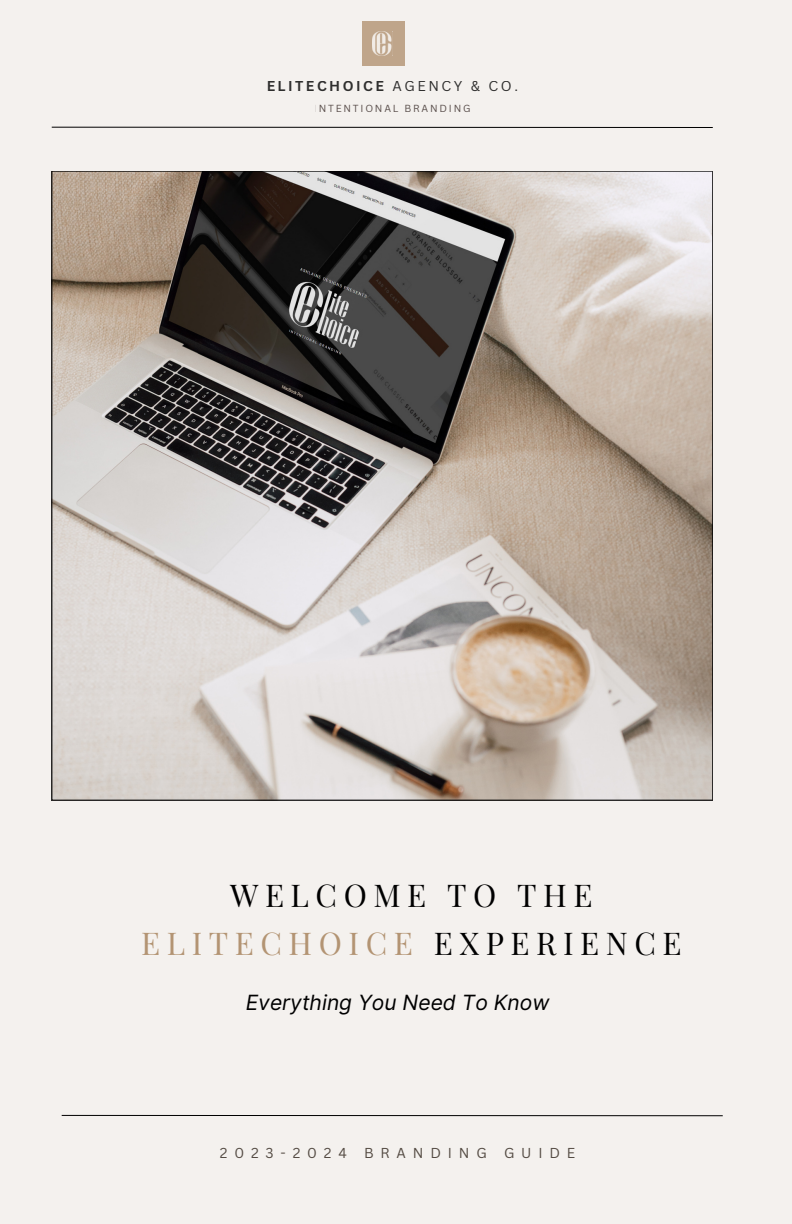
<style>
.page{position:relative;width:792px;height:1224px;background:#f4f1ee}
.page>*{position:absolute;margin:0;border:0;box-sizing:border-box;transform-origin:0 0}
.t1{font:31.3px/48px "Playfair Display";letter-spacing:.21em;color:#000;text-align:center}
.t2{font:italic 21px "Inter";color:#000}
.t3{font:14px "Canva Sans";letter-spacing:.49em;color:#544b43}
.t4{font:700 14px "Canva Sans";letter-spacing:.18em;color:#000}
.t5{font:10px "Canva Sans";letter-spacing:.18em;color:#372a27}
.s1{font-weight:400}
.s2{color:#b39473}
</style>
<div class="page">
<svg style="left:51px;top:126px;width:662px;height:2px"></svg>
<svg style="left:61px;top:1115px;width:662px;height:1px"></svg>
<div style="left:363px;top:21px;width:42px;height:45px;background:#bfa58a"></div>
<img style="left:373px;top:31px;width:19px;height:25px">
<svg style="left:52px;top:171px;width:660px;height:629px;background:#aba29b"></svg>
<p class="t4" style="left:266px;top:76px;width:253px">ELITECHOICE <span class="s1">AGENCY &amp; CO.</span></p>
<p class="t5" style="left:314px;top:101px;width:158px">INTENTIONAL BRANDING</p>
<h3 class="t1" style="left:141px;top:870px;width:542px">WELCOME TO THE<br><span class="s2">ELITECHOICE</span> EXPERIENCE</h3>
<p class="t2" style="left:246px;top:990px;width:305px">Everything You Need To Know</p>
<p class="t3" style="left:220px;top:1143px;width:357px">2023-2024 BRANDING GUIDE</p>
</div>
